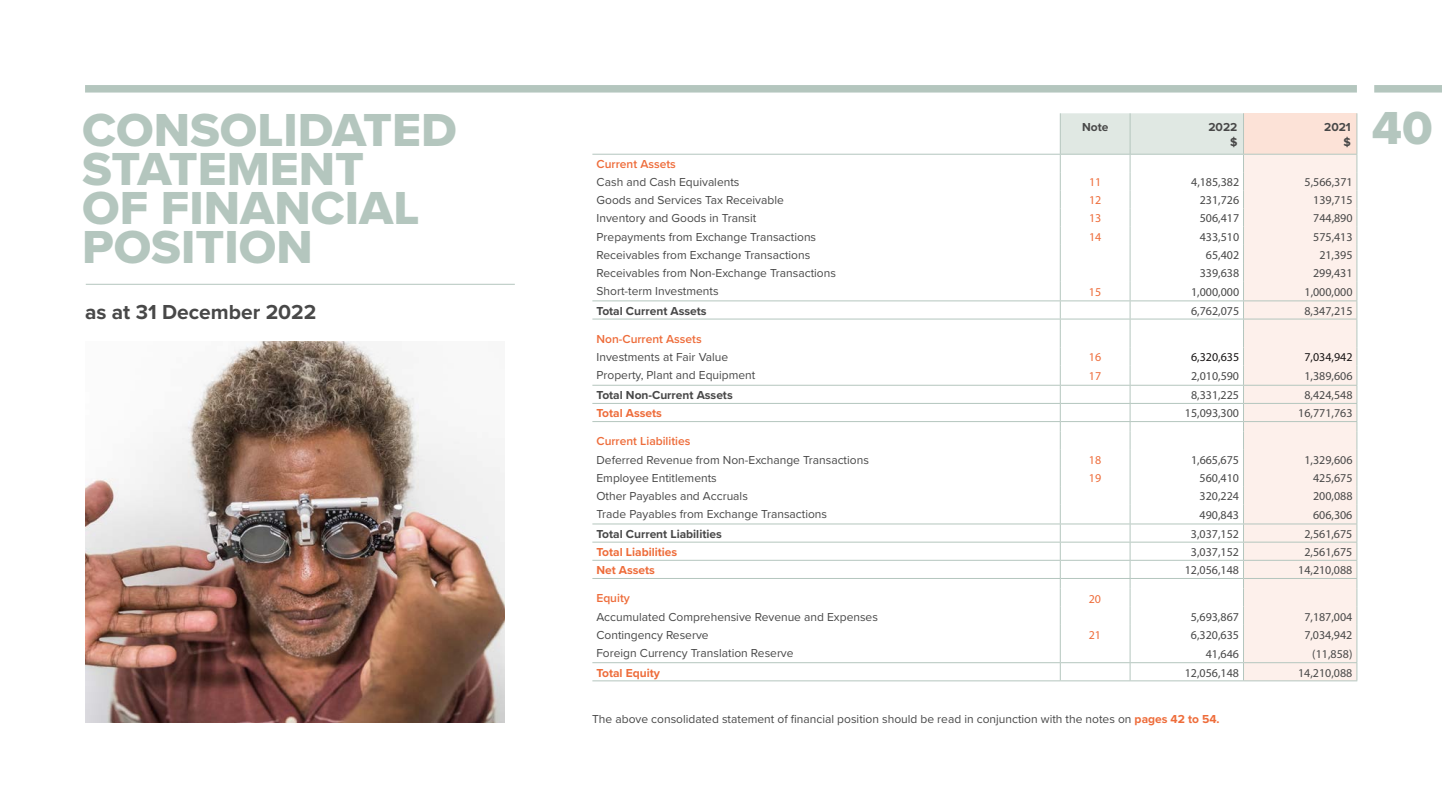
<style>
.page{position:relative;width:1442px;height:808px;background:#fff}
.page>*{position:absolute;margin:0;border:0;box-sizing:border-box;transform-origin:0 0}
.t1{font:48px/39px "Proxima Nova Extrabld";color:#b4c6be}
.t2{font:700 21px "Proxima Nova";color:#484848}
.t3{font:12px "Proxima Nova";color:#484848}
.t4{font:12px "Myriad Pro";color:#484848}
.t5{font:700 12px/14.4px "Proxima Nova";color:#484848;text-align:right}
.t6{font:600 12px "Proxima Nova";color:#ee6c3a}
.t7{font:700 12px "Proxima Nova";color:#ee6c3a}
.t8{font:12px "Myriad Pro";color:#ee6c3a}
.t9{font:12px "Myriad Pro";color:#171414}
.s1{font-weight:700;color:#ee6c3a}
</style>
<div class="page">
<div style="left:85px;top:85px;width:1271px;height:8px;background:#b4c6be"></div>
<div style="left:1374px;top:85px;width:67px;height:8px;background:#b4c6be"></div>
<hr style="left:86px;top:284px;width:429px;height:1px;background:#b4c6be">
<div style="left:1243px;top:113px;width:113px;height:41px;background:#fce2d7"></div>
<div style="left:1244px;top:155px;width:112px;height:525px;background:#fdf0eb"></div>
<hr style="left:592px;top:154px;width:468px;height:1px;background:#b4c6be">
<hr style="left:1243px;top:154px;width:114px;height:1px;background:#b4c6be">
<hr style="left:592px;top:300px;width:468px;height:1px;background:#b4c6be">
<hr style="left:1243px;top:300px;width:114px;height:1px;background:#b4c6be">
<hr style="left:592px;top:385px;width:468px;height:1px;background:#b4c6be">
<hr style="left:1243px;top:385px;width:114px;height:1px;background:#b4c6be">
<hr style="left:592px;top:403px;width:468px;height:1px;background:#b4c6be">
<hr style="left:1243px;top:403px;width:114px;height:1px;background:#b4c6be">
<hr style="left:592px;top:319px;width:468px;height:1px;background:#b4c6be">
<hr style="left:592px;top:421px;width:468px;height:1px;background:#b4c6be">
<hr style="left:1243px;top:319px;width:114px;height:1px;background:#b4c6be">
<hr style="left:1243px;top:421px;width:114px;height:1px;background:#b4c6be">
<hr style="left:592px;top:524px;width:468px;height:1px;background:#b4c6be">
<hr style="left:1243px;top:524px;width:114px;height:1px;background:#b4c6be">
<hr style="left:592px;top:542px;width:468px;height:1px;background:#b4c6be">
<hr style="left:1243px;top:542px;width:114px;height:1px;background:#b4c6be">
<hr style="left:592px;top:560px;width:468px;height:1px;background:#b4c6be">
<hr style="left:1243px;top:560px;width:114px;height:1px;background:#b4c6be">
<hr style="left:592px;top:578px;width:468px;height:1px;background:#b4c6be">
<hr style="left:1243px;top:578px;width:114px;height:1px;background:#b4c6be">
<hr style="left:592px;top:662px;width:468px;height:1px;background:#b4c6be">
<hr style="left:592px;top:680px;width:468px;height:1px;background:#b4c6be">
<hr style="left:1060px;top:680px;width:70px;height:1px;background:#b4c6be">
<hr style="left:1130px;top:680px;width:113px;height:1px;background:#b4c6be">
<svg style="left:1059px;top:113px;width:185px;height:567px"></svg>
<hr style="left:1243px;top:662px;width:114px;height:1px;background:#b4c6be">
<hr style="left:1243px;top:680px;width:114px;height:1px;background:#b4c6be">
<hr style="left:1059px;top:113px;width:1px;height:41px;background:#b4c6be">
<hr style="left:1129px;top:113px;width:1px;height:41px;background:#b4c6be">
<hr style="left:1243px;top:113px;width:1px;height:41px;background:#b4c6be">
<hr style="left:1060px;top:154px;width:70px;height:1px;background:#b4c6be">
<hr style="left:1130px;top:154px;width:113px;height:1px;background:#b4c6be">
<hr style="left:1356px;top:113px;width:1px;height:41px;background:#b4c6be">
<svg style="left:1356px;top:155px;width:1px;height:525px"></svg>
<img style="left:86px;top:341px;width:419px;height:381px">
<h1 class="t1" style="left:82px;top:110px;width:376px">CONSOLIDATED</h1>
<h1 class="t1" style="left:1371px;top:108px;width:62px">40</h1>
<h1 class="t1" style="left:82px;top:149px;width:339px">STATEMENT<br>OF FINANCIAL<br>POSITION</h1>
<p class="t5" style="left:1082px;top:120px;width:28px">Note</p>
<p class="t5" style="left:1208px;top:120px;width:31px">2022 $</p>
<p class="t5" style="left:1324px;top:120px;width:28px">2021 $</p>
<p class="t6" style="left:596px;top:155px;width:81px">Current Assets</p>
<p class="t3" style="left:596px;top:173px;width:144px">Cash and Cash Equivalents</p>
<p class="t8" style="left:1089px;top:175px;width:14px">11</p>
<p class="t4" style="left:1191px;top:175px;width:50px">4,185,382</p>
<p class="t4" style="left:1304px;top:175px;width:50px">5,566,371</p>
<p class="t3" style="left:596px;top:191px;width:189px">Goods and Services Tax Receivable</p>
<p class="t8" style="left:1089px;top:193px;width:14px">12</p>
<p class="t4" style="left:1199px;top:193px;width:41px">231,726</p>
<p class="t4" style="left:1313px;top:193px;width:41px">139,715</p>
<p class="t3" style="left:596px;top:209px;width:161px">Inventory and Goods in Transit</p>
<p class="t8" style="left:1089px;top:211px;width:14px">13</p>
<p class="t4" style="left:1199px;top:211px;width:41px">506,417</p>
<p class="t4" style="left:1313px;top:211px;width:41px">744,890</p>
<p class="t3" style="left:596px;top:228px;width:221px">Prepayments from Exchange Transactions</p>
<p class="t8" style="left:1089px;top:229px;width:14px">14</p>
<p class="t4" style="left:1199px;top:229px;width:41px">433,510</p>
<p class="t4" style="left:1313px;top:229px;width:41px">575,413</p>
<p class="t3" style="left:596px;top:246px;width:215px">Receivables from Exchange Transactions</p>
<p class="t4" style="left:1205px;top:247px;width:35px">65,402</p>
<p class="t4" style="left:1319px;top:247px;width:35px">21,395</p>
<p class="t3" style="left:596px;top:264px;width:241px">Receivables from Non-Exchange Transactions</p>
<p class="t4" style="left:1199px;top:266px;width:41px">339,638</p>
<p class="t4" style="left:1313px;top:266px;width:41px">299,431</p>
<p class="t3" style="left:596px;top:282px;width:124px">Short-term Investments</p>
<p class="t8" style="left:1089px;top:284px;width:14px">15</p>
<p class="t4" style="left:1191px;top:284px;width:50px">1,000,000</p>
<p class="t4" style="left:1304px;top:284px;width:50px">1,000,000</p>
<p class="t5" style="left:596px;top:303px;width:111px">Total Current Assets</p>
<p class="t4" style="left:1191px;top:303px;width:50px">6,762,075</p>
<p class="t4" style="left:1304px;top:303px;width:50px">8,347,215</p>
<p class="t6" style="left:596px;top:330px;width:107px">Non-Current Assets</p>
<p class="t3" style="left:596px;top:348px;width:133px">Investments at Fair Value</p>
<p class="t8" style="left:1089px;top:350px;width:14px">16</p>
<p class="t9" style="left:1191px;top:350px;width:50px">6,320,635</p>
<p class="t9" style="left:1304px;top:350px;width:50px">7,034,942</p>
<p class="t3" style="left:596px;top:366px;width:160px">Property, Plant and Equipment</p>
<p class="t8" style="left:1088px;top:369px;width:14px">17</p>
<p class="t4" style="left:1191px;top:369px;width:50px">2,010,590</p>
<p class="t4" style="left:1304px;top:369px;width:50px">1,389,606</p>
<p class="t5" style="left:596px;top:388px;width:138px">Total Non-Current Assets</p>
<p class="t4" style="left:1191px;top:388px;width:50px">8,331,225</p>
<p class="t4" style="left:1304px;top:388px;width:50px">8,424,548</p>
<p class="t7" style="left:596px;top:404px;width:67px">Total Assets</p>
<p class="t4" style="left:1184px;top:406px;width:56px">15,093,300</p>
<p class="t4" style="left:1298px;top:406px;width:56px">16,771,763</p>
<p class="t6" style="left:596px;top:432px;width:95px">Current Liabilities</p>
<p class="t3" style="left:596px;top:451px;width:274px">Deferred Revenue from Non-Exchange Transactions</p>
<p class="t8" style="left:1088px;top:452px;width:14px">18</p>
<p class="t4" style="left:1191px;top:452px;width:50px">1,665,675</p>
<p class="t4" style="left:1304px;top:452px;width:50px">1,329,606</p>
<p class="t3" style="left:596px;top:469px;width:122px">Employee Entitlements</p>
<p class="t8" style="left:1088px;top:470px;width:14px">19</p>
<p class="t4" style="left:1199px;top:470px;width:41px">560,410</p>
<p class="t4" style="left:1313px;top:470px;width:41px">425,675</p>
<p class="t3" style="left:596px;top:487px;width:153px">Other Payables and Accruals</p>
<p class="t4" style="left:1199px;top:489px;width:41px">320,224</p>
<p class="t4" style="left:1313px;top:489px;width:41px">200,088</p>
<p class="t3" style="left:596px;top:505px;width:232px">Trade Payables from Exchange Transactions</p>
<p class="t4" style="left:1199px;top:508px;width:41px">490,843</p>
<p class="t4" style="left:1313px;top:508px;width:41px">606,306</p>
<p class="t5" style="left:596px;top:526px;width:127px">Total Current Liabilities</p>
<p class="t4" style="left:1191px;top:526px;width:50px">3,037,152</p>
<p class="t4" style="left:1304px;top:526px;width:50px">2,561,675</p>
<p class="t7" style="left:596px;top:543px;width:82px">Total Liabilities</p>
<p class="t4" style="left:1190px;top:545px;width:50px">3,037,152</p>
<p class="t4" style="left:1304px;top:545px;width:50px">2,561,675</p>
<p class="t7" style="left:596px;top:561px;width:60px">Net Assets</p>
<p class="t4" style="left:1184px;top:563px;width:56px">12,056,148</p>
<p class="t4" style="left:1298px;top:563px;width:56px">14,210,088</p>
<p class="t6" style="left:596px;top:589px;width:35px">Equity</p>
<p class="t8" style="left:1088px;top:591px;width:14px">20</p>
<p class="t3" style="left:596px;top:608px;width:283px">Accumulated Comprehensive Revenue and Expenses</p>
<p class="t4" style="left:1190px;top:609px;width:50px">5,693,867</p>
<p class="t4" style="left:1304px;top:609px;width:50px">7,187,004</p>
<p class="t3" style="left:596px;top:626px;width:114px">Contingency Reserve</p>
<p class="t8" style="left:1088px;top:627px;width:14px">21</p>
<p class="t4" style="left:1190px;top:627px;width:50px">6,320,635</p>
<p class="t4" style="left:1304px;top:627px;width:50px">7,034,942</p>
<p class="t3" style="left:596px;top:644px;width:199px">Foreign Currency Translation Reserve</p>
<p class="t4" style="left:1205px;top:646px;width:35px">41,646</p>
<p class="t4" style="left:1312px;top:646px;width:42px">(11,858)</p>
<p class="t7" style="left:596px;top:664px;width:65px">Total Equity</p>
<p class="t4" style="left:1184px;top:665px;width:56px">12,056,148</p>
<p class="t4" style="left:1298px;top:665px;width:56px">14,210,088</p>
<p class="t3" style="left:592px;top:710px;width:629px">The above consolidated statement of financial position should be read in conjunction with the notes on <span class="s1">pages 42 to 54.</span></p>
<h2 class="t2" style="left:85px;top:297px;width:233px">as at 31 December 2022</h2>
</div>
